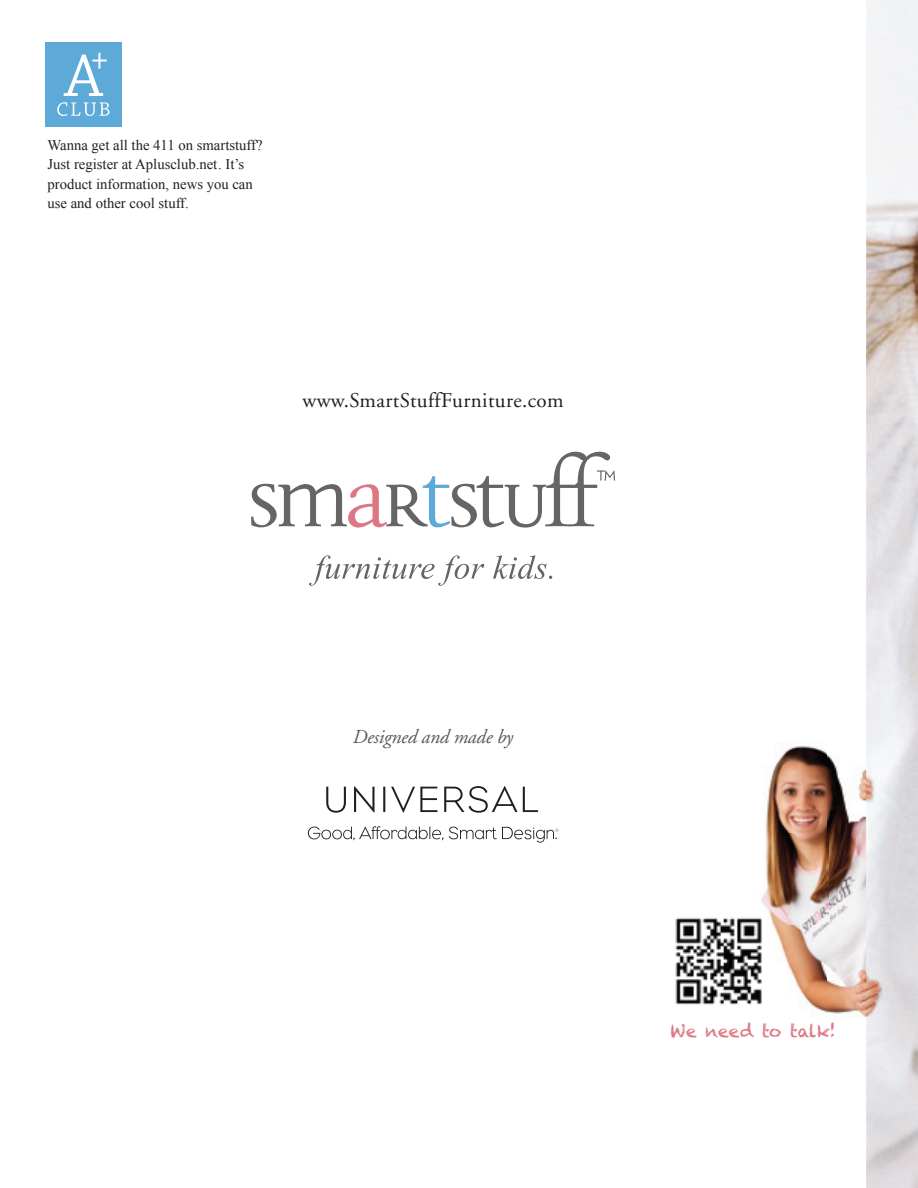
<style>
.page{position:relative;width:918px;height:1188px;background:#fff}
.page>*{position:absolute;margin:0;border:0;box-sizing:border-box;transform-origin:0 0}
.t1{font:21px "Adobe Garamond";letter-spacing:.02em;color:#231f20}
.t2{font:italic 19.8px "Adobe Garamond";letter-spacing:-.01em;color:#57585a}
.t3{font:17.25px "Chalkduster";letter-spacing:-.005em;color:#dd7784}
.t4{font:14.7px/19.5px "Times New Roman";color:#231f20}
</style>
<div class="page">
<img style="left:866px;top:0;width:52px;height:1188px">
<svg style="left:309px;top:555px;width:243px;height:31px"></svg>
<svg style="left:251px;top:451px;width:364px;height:77px"></svg>
<div style="left:45px;top:42px;width:77px;height:84px;background:#5da9d7"></div>
<svg style="left:64px;top:53px;width:43px;height:43px"></svg>
<svg style="left:57px;top:102px;width:53px;height:14px"></svg>
<img style="left:761px;top:742px;width:157px;height:275px">
<img style="left:675px;top:912px;width:92px;height:97px">
<svg style="left:326px;top:787px;width:20px;height:26px"></svg>
<svg style="left:354px;top:786px;width:21px;height:26px"></svg>
<hr style="left:383px;top:787px;width:2px;height:25px;background:#231f20">
<svg style="left:391px;top:787px;width:46px;height:26px"></svg>
<svg style="left:444px;top:786px;width:73px;height:27px"></svg>
<svg style="left:523px;top:787px;width:15px;height:25px"></svg>
<svg style="left:308px;top:826px;width:250px;height:17px"></svg>
<p class="t4" style="left:47px;top:135px;width:217px">Wanna get all the 411 on smartstuff?<br>Just register at Aplusclub.net. It’s product information, news you can use and other cool stuff.</p>
<h1 class="t1" style="left:302px;top:389px;width:263px">www.smartstuffFurniture.com</h1>
<h2 class="t2" style="left:353px;top:726px;width:162px">Designed and made by</h2>
<p class="t3" style="left:670px;top:1021px;width:167px">We need to talk!</p>
</div>
